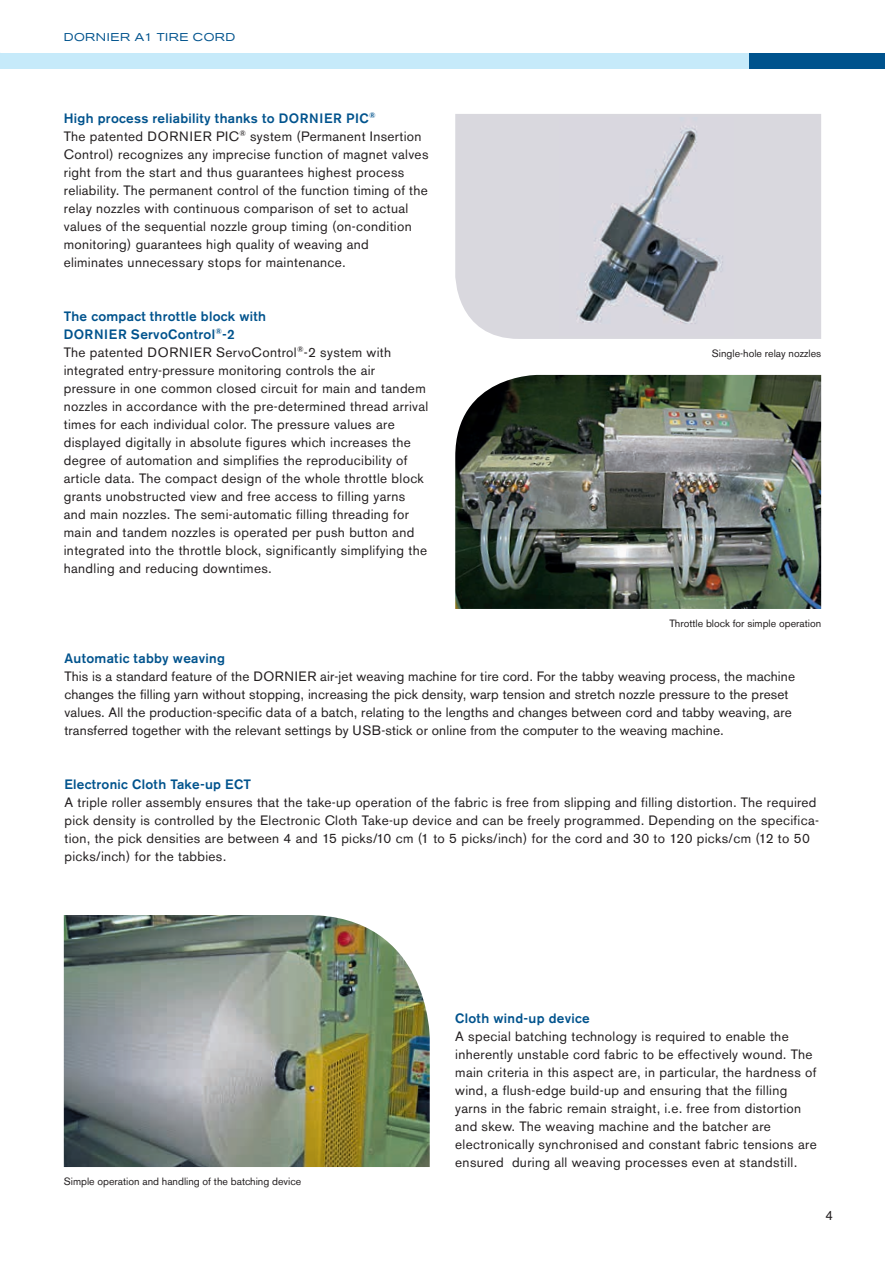
<style>
.page{position:relative;width:885px;height:1263px;background:#fff}
.page>*{position:absolute;margin:0;border:0;box-sizing:border-box;transform-origin:0 0}
.t1{font:13.5px/18px "Standard Grot BSK";letter-spacing:.025em;color:#231f20}
.t2{font:500 13.5px "Standard Grot BSK";letter-spacing:.02em;color:#00538d}
.t3{font:13.35px "Standard Grot BSK";color:#231f20;scale:.96 1}
.t4{font:11.25px "Standard Grot Ext BSK";letter-spacing:.055em;color:#00538d}
.t5{font:10.5px "Standard Grot BSK";color:#231f20}
.s1{font-weight:500;color:#00538d}
</style>
<div class="page">
<img style="left:64px;top:915px;width:365px;height:252px">
<img style="left:455px;top:375px;width:366px;height:234px">
<div style="left:455px;top:114px;width:366px;height:225px;background:#d9d8de"></div>
<img style="left:559px;top:117px;width:174px;height:219px">
<div style="left:748px;top:53px;width:136px;height:16px;background:#00538d"></div>
<div style="left:0;top:53px;width:748px;height:16px;background:#c6eafa"></div>
<p class="t4" style="left:64px;top:31px;width:173px">DORNIER A1 TIRE CORD</p>
<p class="t1" style="left:64px;top:109px;width:366px"><span class="s1">High process reliability thanks to DORNIER PIC</span><sup>®<br></sup>The patented DORNIER PIC<sup>®</sup> system (Permanent Insertion Control) recognizes any imprecise function of magnet valves right from the start and thus guarantees highest process reliability. The permanent control of the function timing of the relay nozzles with continuous comparison of set to actual values of the sequential nozzle group timing (on-condition monitoring) guarantees high quality of weaving and eliminates unnecessary stops for maintenance.</p>
<p class="t1" style="left:64px;top:307px;width:366px"><span class="s1">The compact throttle block with<br>DORNIER ServoControl</span><sup>®</sup><span class="s1">-2<br></span>The patented DORNIER ServoControl<sup>®</sup>-2 system with integrated entry-pressure monitoring controls the air pressure in one common closed circuit for main and tandem nozzles in accordance with the pre-determined thread arrival times for each individual color. The pressure values are displayed digitally in absolute figures which increases the degree of automation and simplifies the reproducibility of article data. The compact design of the whole throttle block grants unobstructed view and free access to filling yarns and main nozzles. The semi-automatic filling threading for main and tandem nozzles is operated per push button and integrated into the throttle block, significantly simplifying the handling and reducing downtimes.</p>
<p class="t5" style="left:711px;top:347px;width:111px">Single-hole relay nozzles</p>
<p class="t5" style="left:669px;top:617px;width:153px">Throttle block for simple operation</p>
<p class="t2" style="left:64px;top:650px;width:162px">Automatic tabby weaving</p>
<p class="t1" style="left:64px;top:667px;width:732px">This is a standard feature of the DORNIER air-jet weaving machine for tire cord. For the tabby weaving process, the machine changes the filling yarn without stopping, increasing the pick density, warp tension and stretch nozzle pressure to the preset values. All the production-specific data of a batch, relating to the lengths and changes between cord and tabby weaving, are transferred together with the relevant settings by USB-stick or online from the computer to the weaving machine.</p>
<p class="t2" style="left:64px;top:776px;width:188px">Electronic Cloth Take-up ECT</p>
<p class="t1" style="left:64px;top:793px;width:756px">A triple roller assembly ensures that the take-up operation of the fabric is free from slipping and filling distortion. The required pick density is controlled by the Electronic Cloth Take-up device and can be freely programmed. Depending on the specifica&shy;tion, the pick densities are between 4 and 15 picks/10 cm (1 to 5 picks/inch) for the cord and 30 to 120 picks/cm (12 to 50 picks/inch) for the tabbies.</p>
<p class="t5" style="left:64px;top:1175px;width:239px">Simple operation and handling of the batching device</p>
<p class="t2" style="left:455px;top:1010px;width:136px">Cloth wind-up device</p>
<p class="t1" style="left:455px;top:1027px;width:363px">A special batching technology is required to enable the inherently unstable cord fabric to be effectively wound. The main criteria in this aspect are, in particular, the hardness of wind, a flush-edge build-up and ensuring that the filling yarns in the fabric remain straight, i.e. free from distortion and skew. The weaving machine and the batcher are electronically synchronised and constant fabric tensions are ensured during all weaving processes even at standstill.</p>
<p class="t3" style="left:825px;top:1207px;width:9px">4</p>
</div>
